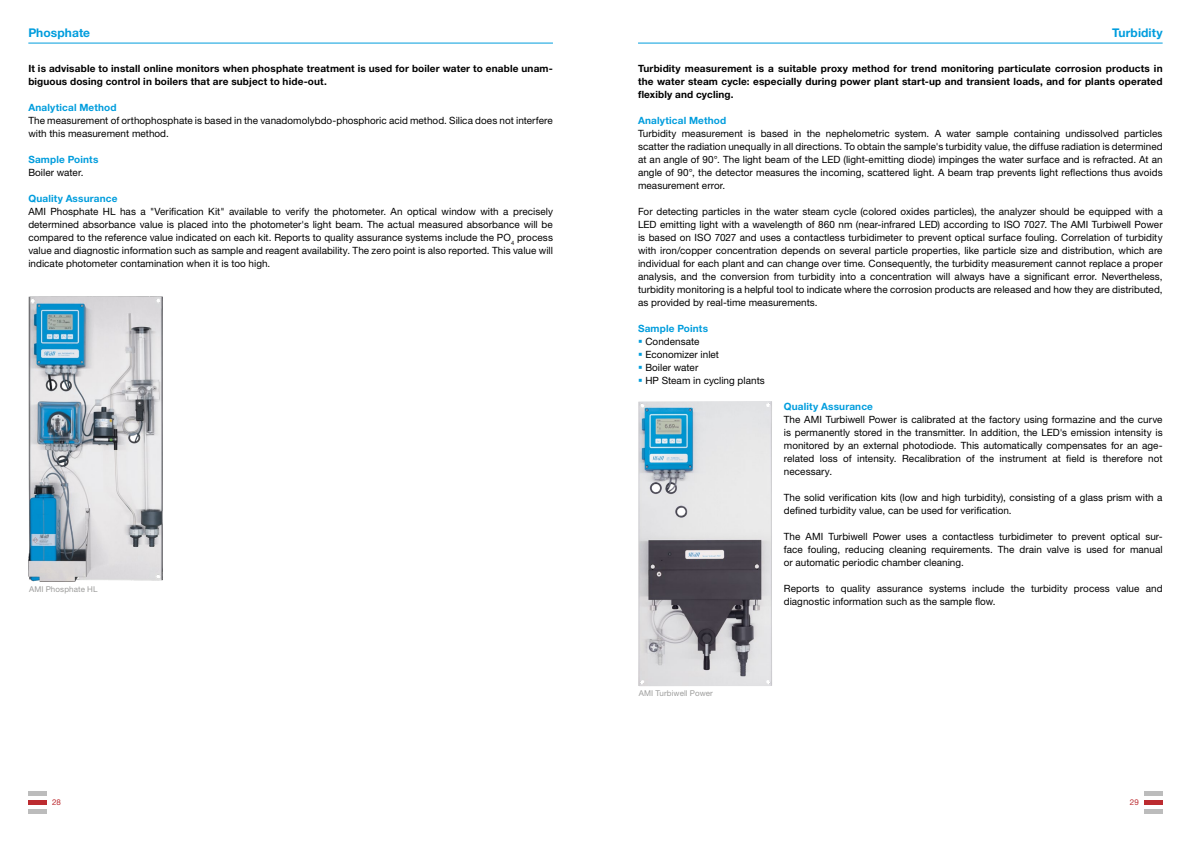
<style>
.page{position:relative;width:1191px;height:842px;background:#fff}
.page>*{position:absolute;margin:0;border:0;box-sizing:border-box;transform-origin:0 0}
.t1{font:700 12px "Helvetica Neue LT Std";letter-spacing:.005em;color:#009ddd}
.t2{font:10px/13px "Helvetica Neue LT Std";letter-spacing:.005em;color:#000;text-align:justify}
.t3{font:700 10px/13px "Helvetica Neue LT Std";letter-spacing:.015em;color:#000}
.t4{font:700 10px "Helvetica Neue LT Std";letter-spacing:.015em;color:#009ddd}
.t5{font:8px "Helvetica Neue LT Std";letter-spacing:.01em;color:#9d9d9c}
.t6{font:8px "Helvetica Neue LT Std";color:#bc2b30}
.s1{color:#009ddd}
</style>
<div class="page">
<hr style="left:28px;top:43px;width:525px;height:1px;background:#009ddd">
<hr style="left:638px;top:43px;width:524px;height:1px;background:#009ddd">
<div style="left:1144px;top:800px;width:18px;height:5px;background:#bc2b30"></div>
<div style="left:28px;top:800px;width:19px;height:5px;background:#bc2b30"></div>
<div style="left:1144px;top:791px;width:18px;height:5px;background:#bcbcbc"></div>
<div style="left:28px;top:791px;width:19px;height:5px;background:#bcbcbc"></div>
<div style="left:1144px;top:809px;width:18px;height:5px;background:#bcbcbc"></div>
<div style="left:28px;top:809px;width:19px;height:5px;background:#bcbcbc"></div>
<img style="left:28px;top:297px;width:135px;height:285px">
<img style="left:638px;top:401px;width:134px;height:285px">
<p class="t1" style="left:28px;top:25px;width:63px">Phosphate</p>
<p class="t3" style="left:28px;top:62px;width:526px">It is advisable to install online monitors when phosphate treatment is used for boiler water to enable unam&shy;biguous dosing control in boilers that are subject to hide-out.</p>
<p class="t4" style="left:28px;top:102px;width:90px">Analytical Method</p>
<p class="t2" style="left:28px;top:114px;width:526px">The measurement of orthophosphate is based in the vanadomolybdo-phosphoric acid method. Silica does not interfere with this measurement method.</p>
<p class="t4" style="left:28px;top:154px;width:72px">Sample Points</p>
<p class="t2" style="left:28px;top:166px;width:57px">Boiler water.</p>
<p class="t4" style="left:28px;top:193px;width:91px">Quality Assurance</p>
<p class="t2" style="left:28px;top:205px;width:526px">AMI Phosphate HL has a "Verification Kit" available to verify the photometer. An optical window with a precisely determined absorbance value is placed into the photometer's light beam. The actual measured absorbance will be compared to the reference value indicated on each kit. Reports to quality assurance systems include the PO<sub>4</sub> process value and diagnostic information such as sample and reagent availability. The zero point is also reported. This value will indicate photometer contamination when it is too high.</p>
<p class="t5" style="left:29px;top:585px;width:70px">AMI Phosphate HL</p>
<p class="t1" style="left:1112px;top:25px;width:52px">Turbidity</p>
<p class="t3" style="left:638px;top:62px;width:526px;text-align:justify">Turbidity measurement is a suitable proxy method for trend monitoring particulate corrosion products in the water steam cycle: especially during power plant start-up and transient loads, and for plants operated flexibly and cycling.</p>
<p class="t4" style="left:638px;top:115px;width:90px">Analytical Method</p>
<p class="t2" style="left:638px;top:127px;width:526px">Turbidity measurement is based in the nephelometric system. A water sample containing undissolved particles scatter the radiation unequally in all directions. To obtain the sample's turbidity value, the diffuse radiation is determined at an angle of 90°. The light beam of the LED (light-emitting diode) impinges the water surface and is refracted. At an angle of 90°, the detector measures the incoming, scattered light. A beam trap prevents light reflections thus avoids measurement error.</p>
<p class="t2" style="left:638px;top:205px;width:526px">For detecting particles in the water steam cycle (colored oxides particles), the analyzer should be equipped with a LED emitting light with a wavelength of 860 nm (near-infrared LED) according to ISO 7027. The AMI Turbiwell Power is based on ISO 7027 and uses a contactless turbidimeter to prevent optical surface fouling. Correlation of turbidity with iron/copper concentration depends on several particle properties, like particle size and distribution, which are individual for each plant and can change over time. Consequently, the turbidity measurement cannot replace a proper analysis, and the conversion from turbidity into a concentration will always have a significant error. Nevertheless, turbidity monitoring is a helpful tool to indicate where the corrosion products are released and how they are distributed, as provided by real-time measurements.</p>
<p class="t4" style="left:638px;top:323px;width:72px">Sample Points</p>
<p class="t2" style="left:638px;top:335px;width:63px"><span class="s1">▪</span> Condensate</p>
<p class="t2" style="left:638px;top:348px;width:82px"><span class="s1">▪</span> Economizer inlet</p>
<p class="t2" style="left:638px;top:361px;width:62px"><span class="s1">▪</span> Boiler water</p>
<p class="t2" style="left:638px;top:374px;width:128px"><span class="s1">▪</span> HP Steam in cycling plants</p>
<p class="t4" style="left:784px;top:401px;width:91px">Quality Assurance</p>
<p class="t2" style="left:784px;top:413px;width:380px">The AMI Turbiwell Power is calibrated at the factory using formazine and the curve is permanently stored in the transmitter. In addition, the LED's emission intensity is monitored by an external photodiode. This automatically compensates for an age&shy;related loss of intensity. Recalibration of the instrument at field is therefore not necessary.</p>
<p class="t2" style="left:784px;top:491px;width:380px">The solid verification kits (low and high turbidity), consisting of a glass prism with a defined turbidity value, can be used for verification.</p>
<p class="t2" style="left:784px;top:530px;width:380px">The AMI Turbiwell Power uses a contactless turbidimeter to prevent optical sur&shy;face fouling, reducing cleaning requirements. The drain valve is used for manual or automatic periodic chamber cleaning.</p>
<p class="t2" style="left:784px;top:582px;width:380px">Reports to quality assurance systems include the turbidity process value and diagnostic information such as the sample flow.</p>
<p class="t5" style="left:639px;top:689px;width:76px">AMI Turbiwell Power</p>
<p class="t6" style="left:52px;top:797px;width:10px">28</p>
<p class="t6" style="left:1130px;top:797px;width:10px">29</p>
</div>
